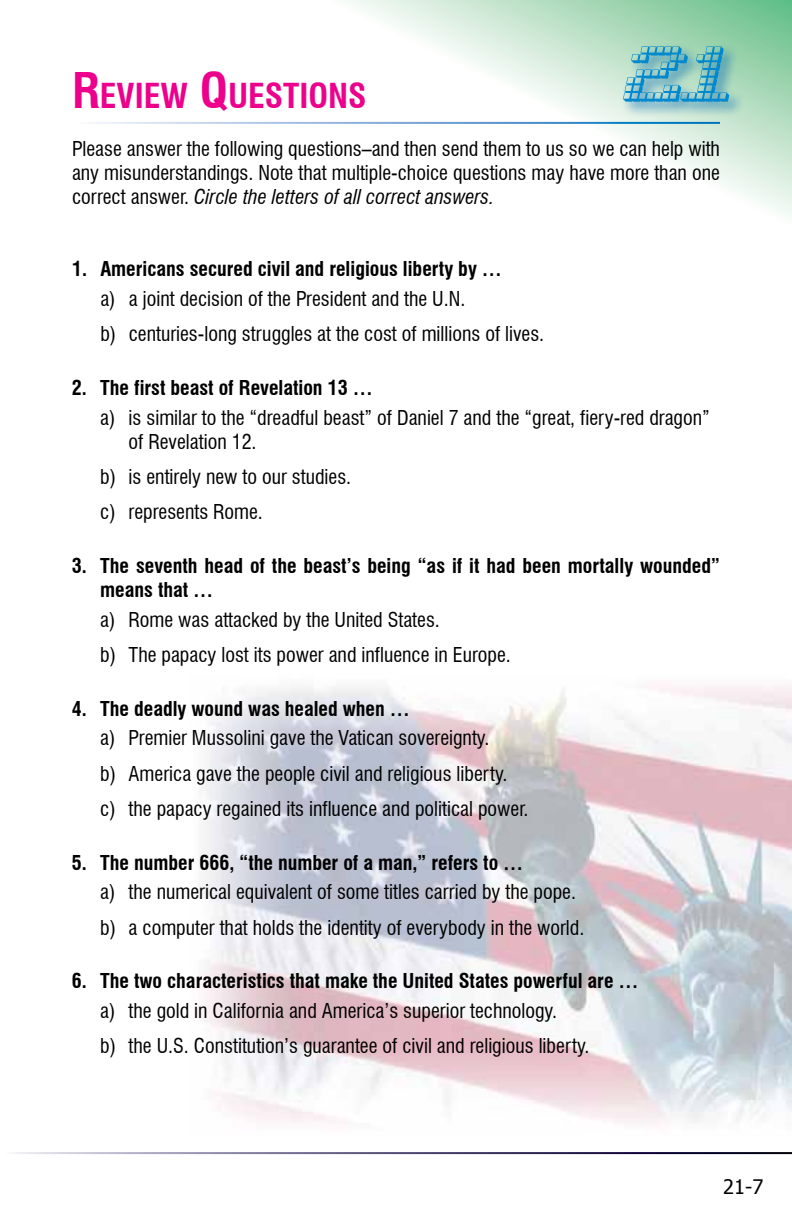
<style>
.page{position:relative;width:792px;height:1224px;background:#fff}
.page>*{position:absolute;margin:0;border:0;box-sizing:border-box;transform-origin:0 0}
.t1{font:700 condensed 33.6px "Swiss 721 BT";color:#ec008c}
.t2{font:condensed 20px/35.4px "Swiss 721 BT";color:#000}
.t3{font:700 condensed 20px/24px "Swiss 721 BT";color:#000}
.t4{font:20px "Tahoma";color:#000}
.s1{font-size:48px}
.s2{font-style:italic}
</style>
<div class="page">
<svg style="left:314px;top:0;width:478px;height:217px"></svg>
<img style="left:204px;top:685px;width:588px;height:439px">
<hr style="left:72px;top:122px;width:648px;height:2px;background:#fff">
<div style="left:619px;top:42px;width:124px;height:75px;background:#0066b3;opacity:.75"></div>
<svg style="left:623px;top:46px;width:106px;height:56px;background:#6cb7c4"></svg>
<h1 class="t1" style="left:72px;top:76px;width:293px"><span class="s1">R</span>EVIEW <span class="s1">Q</span>UESTIONS</h1>
<p class="t2" style="left:72px;top:137px;width:650px;line-height:24px;text-align:justify">Please answer the following questions–and then send them to us so we can help with any misunderstandings. Note that multiple-choice questions may have more than one correct answer. <span class="s2">Circle the letters of all correct answers.</span></p>
<p class="t3" style="left:72px;top:257px;width:431px">1. Americans secured civil and religious liberty by …</p>
<p class="t2" style="left:100px;top:281px;width:445px">a) a joint decision of the President and the U.N.<br>b) centuries-long struggles at the cost of millions of lives.</p>
<p class="t3" style="left:72px;top:376px;width:302px">2. The first beast of Revelation 13 …</p>
<p class="t2" style="left:129px;top:406px;width:583px;line-height:24px;text-indent:-28px">a) is similar to the “dreadful beast” of Daniel 7 and the “great, fiery-red dragon” of Revelation 12.</p>
<p class="t2" style="left:100px;top:459px;width:252px">b) is entirely new to our studies. c) represents Rome.</p>
<p class="t3" style="left:100px;top:554px;width:621px;text-indent:-28px">3. The seventh head of the beast’s being “as if it had been mortally wounded” means that …</p>
<p class="t2" style="left:100px;top:602px;width:412px">a) Rome was attacked by the United States.<br>b) The papacy lost its power and influence in Europe.</p>
<p class="t3" style="left:72px;top:697px;width:339px">4. The deadly wound was healed when …</p>
<p class="t2" style="left:100px;top:720px;width:430px">a) Premier Mussolini gave the Vatican sovereignty.<br>b) America gave the people civil and religious liberty.<br>c) the papacy regained its influence and political power.</p>
<p class="t3" style="left:72px;top:851px;width:453px">5. The number 666, “the number of a man,” refers to …</p>
<p class="t2" style="left:100px;top:874px;width:486px">a) the numerical equivalent of some titles carried by the pope. b) a computer that holds the identity of everybody in the world.</p>
<p class="t3" style="left:72px;top:969px;width:568px">6. The two characteristics that make the United States powerful are …</p>
<p class="t2" style="left:100px;top:993px;width:491px">a) the gold in California and America’s superior technology.<br>b) the U.S. Constitution’s guarantee of civil and religious liberty.</p>
<p class="t4" style="left:723px;top:1174px;width:42px">21-7</p>
</div>
